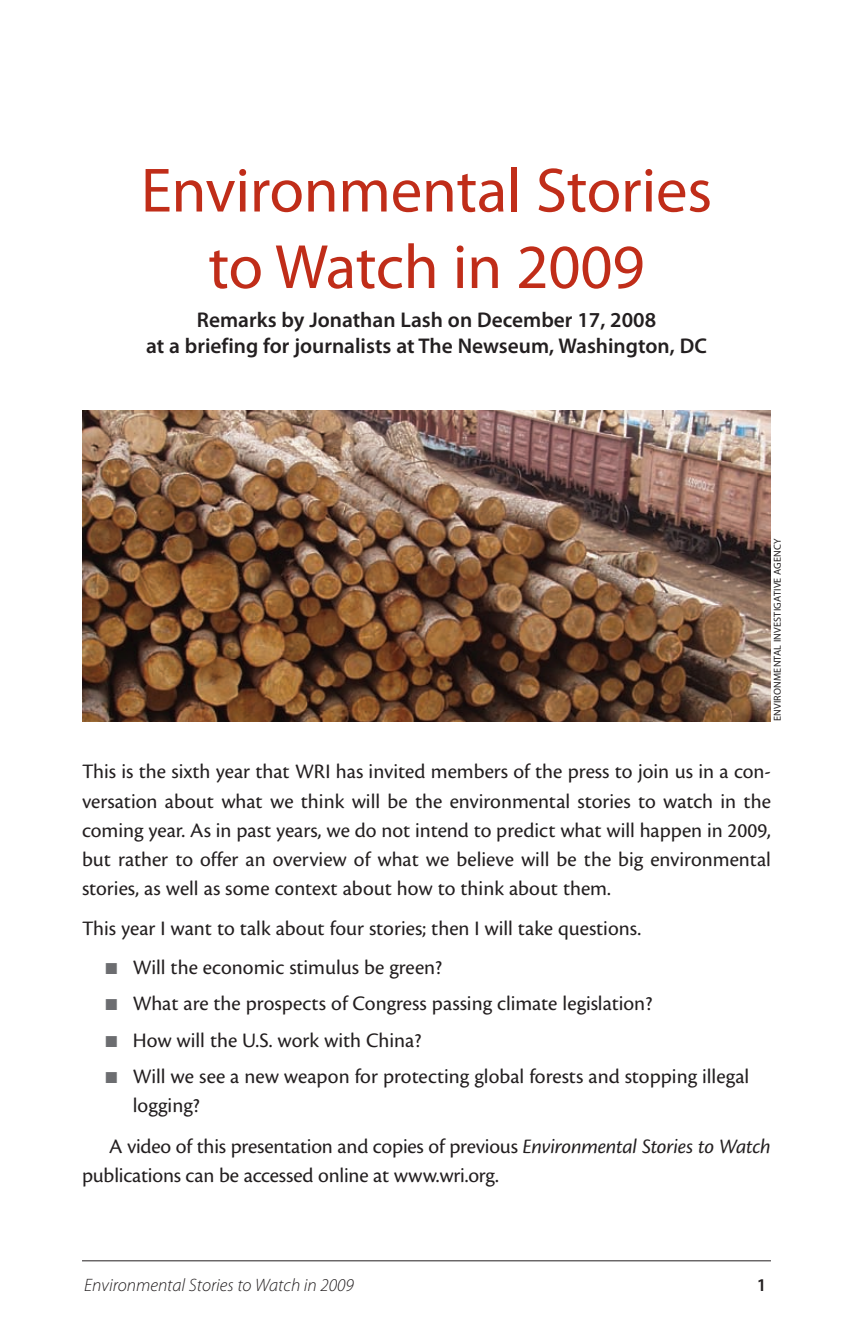
<style>
.page{position:relative;width:852px;height:1337px;background:#fff}
.page>*{position:absolute;margin:0;border:0;box-sizing:border-box;transform-origin:0 0}
.t1{font:63px/76.5px "Myriad Pro";letter-spacing:-.005em;color:#c02d19;text-align:center}
.t2{font:21.38px/29.2px "Cronos Pro";color:#231f20}
.t3{font:600 21.38px/25.7px "Myriad Pro";color:#231f20;text-align:center}
.t4{font:italic 300 18px "Myriad Pro";color:#231f20}
.t5{font:600 18px "Myriad Pro";color:#231f20}
.t6{font:10.12px "Myriad Pro";letter-spacing:.02em;color:#231f20}
.s1{color:#6c6d70}
.s2{font-style:italic}
</style>
<div class="page">
<hr style="left:82px;top:1260px;width:688px;height:1px;background:#231f20">
<img style="left:82px;top:411px;width:688px;height:310px">
<h1 class="t1" style="left:141px;top:151px;width:573px">Environmental Stories to Watch in 2009</h1>
<p class="t3" style="left:146px;top:307px;width:562px">Remarks by Jonathan Lash on December 17, 2008<br>at a briefing for journalists at The Newseum, Washington, DC</p>
<p class="t6" style="left:771px;top:721px;width:184px;rotate:-90deg">Environmental Investigative Agency</p>
<p class="t2" style="left:82px;top:757px;width:690px;text-align:justify">This is the sixth year that WRI has invited members of the press to join us in a con&shy;versation about what we think will be the environmental stories to watch in the coming year. As in past years, we do not intend to predict what will happen in 2009, but rather to offer an overview of what we believe will be the big environmental stories, as well as some context about how to think about them.</p>
<p class="t2" style="left:82px;top:913px;width:560px">This year I want to talk about four stories; then I will take questions.</p>
<p class="t2" style="left:106px;top:953px;width:338px"><span class="s1">■</span> Will the economic stimulus be green?</p>
<p class="t2" style="left:106px;top:989px;width:548px"><span class="s1">■</span> What are the prospects of Congress passing climate legislation?</p>
<p class="t2" style="left:106px;top:1025px;width:317px"><span class="s1">■</span> How will the U.S. work with China?</p>
<p class="t2" style="left:133px;top:1061px;width:618px;text-indent:-27px"><span class="s1">■</span> Will we see a new weapon for protecting global forests and stopping illegal logging?</p>
<p class="t2" style="left:82px;top:1131px;width:690px;text-indent:27px">A video of this presentation and copies of previous <span class="s2">Environmental Stories to Watch </span>publications can be accessed online at www.wri.org.</p>
<p class="t4" style="left:84px;top:1275px;width:271px">Environmental Stories to Watch in 2009</p>
<p class="t5" style="left:756px;top:1273px;width:11px">1</p>
</div>
